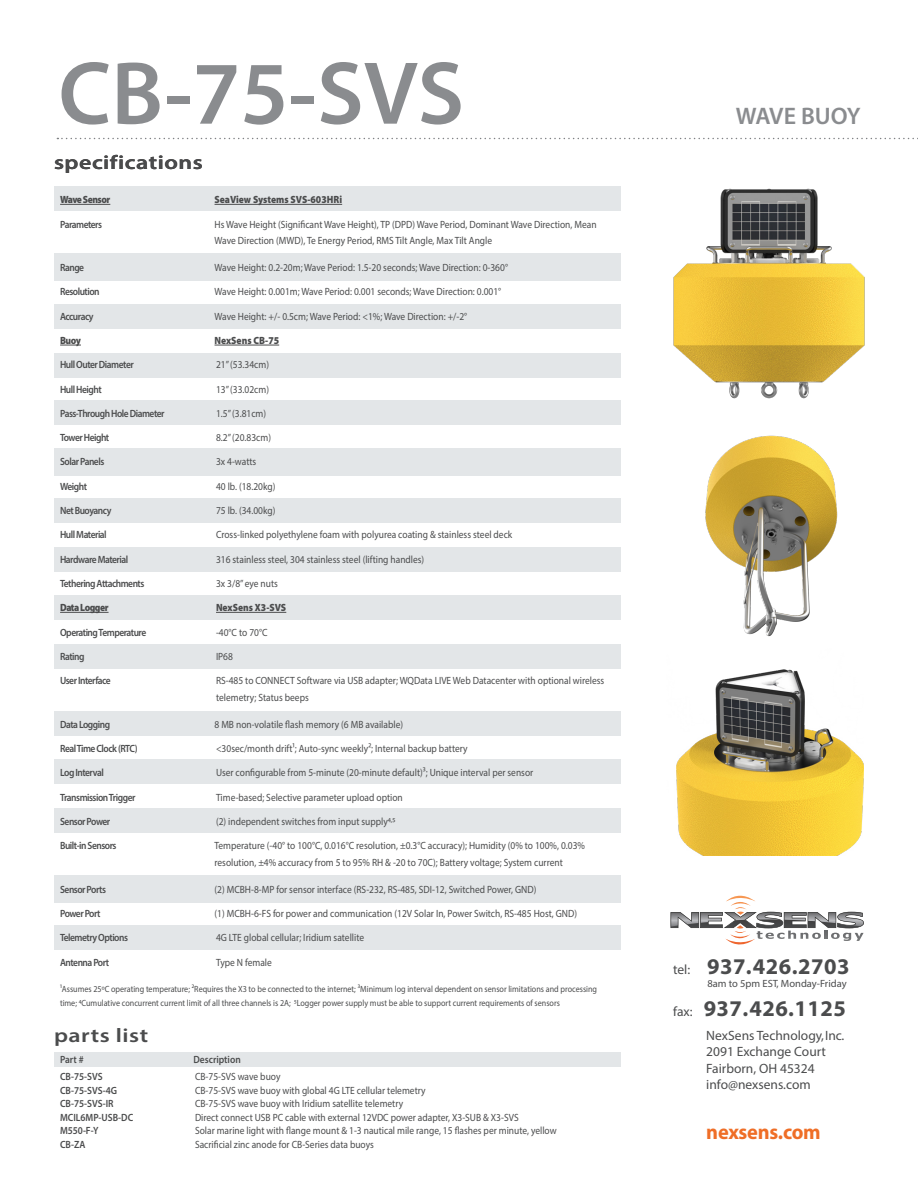
<style>
.page{position:relative;width:918px;height:1188px;background:#fff}
.page>*{position:absolute;margin:0;border:0;box-sizing:border-box;transform-origin:0 0}
.t1{font:600 90px "Myriad Pro";color:#8a8c8f}
.t2{font:600 24px "Myriad Pro";letter-spacing:-.015em;color:#8a8c8f}
.t3{font:700 22.5px "Myriad Pro";letter-spacing:.02em;color:#4b4c4d}
.t4{font:700 21px "Myriad Pro";letter-spacing:-.01em;color:#ef6e27}
.t5{font:600 19.65px "Myriad Pro";letter-spacing:.02em;color:#4b4c4d;scale:1.22 1}
.t6{font:13.5px "Myriad Pro";color:#4b4c4d}
.t7{font:10.5px/16.5px "Myriad Pro";color:#4b4c4d;scale:.9 1}
.t8{font:600 10.5px "Myriad Pro";letter-spacing:-.05em;color:#4b4c4d;scale:.9 1}
.t9{font:900 10.5px "Myriad Pro";letter-spacing:-.005em;color:#4b4c4d;scale:.9 1}
.t10{font:600 10.5px "Myriad Pro";color:#4b4c4d;scale:.9 1}
.t11{font:10.5px "Myriad Pro";color:#4b4c4d}
.t12{font:900 10.5px "Myriad Pro";letter-spacing:-.05em;color:#4b4c4d;scale:.9 1}
.t13{font:9px/13.5px "Myriad Pro";color:#4b4c4d;scale:.9 1}
.s1{font-weight:400;font-size:13.5px}
</style>
<div class="page">
<div style="left:54px;top:1052px;width:567px;height:15px;background:#e3e6e8"></div>
<svg style="left:57px;top:138px;width:861px;height:1px"></svg>
<svg style="left:671px;top:895px;width:193px;height:50px"></svg>
<img style="left:673px;top:188px;width:192px;height:211px">
<img style="left:705px;top:435px;width:133px;height:202px">
<img style="left:676px;top:669px;width:188px;height:187px">
<div style="left:54px;top:186px;width:567px;height:24px;background:#e3e6e8"></div>
<div style="left:54px;top:304px;width:567px;height:24px;background:#e3e6e8"></div>
<div style="left:54px;top:353px;width:567px;height:24px;background:#e3e6e8"></div>
<div style="left:54px;top:254px;width:567px;height:27px;background:#e3e6e8"></div>
<div style="left:54px;top:401px;width:567px;height:24px;background:#e3e6e8"></div>
<div style="left:54px;top:498px;width:567px;height:24px;background:#e3e6e8"></div>
<div style="left:54px;top:547px;width:567px;height:24px;background:#e3e6e8"></div>
<div style="left:54px;top:448px;width:567px;height:27px;background:#e3e6e8"></div>
<div style="left:54px;top:596px;width:567px;height:24px;background:#e3e6e8"></div>
<div style="left:54px;top:711px;width:567px;height:24px;background:#e3e6e8"></div>
<div style="left:54px;top:760px;width:567px;height:24px;background:#e3e6e8"></div>
<div style="left:54px;top:644px;width:567px;height:24px;background:#e3e6e8"></div>
<div style="left:54px;top:808px;width:567px;height:24px;background:#e3e6e8"></div>
<div style="left:54px;top:926px;width:567px;height:24px;background:#e3e6e8"></div>
<div style="left:54px;top:875px;width:567px;height:28px;background:#e3e6e8"></div>
<hr style="left:60px;top:204px;width:50px;height:1px;background:#4b4c4d">
<svg style="left:60px;top:345px;width:21px;height:1px"></svg>
<hr style="left:60px;top:612px;width:49px;height:1px;background:#4b4c4d">
<hr style="left:215px;top:204px;width:127px;height:1px;background:#4b4c4d">
<hr style="left:215px;top:345px;width:64px;height:1px;background:#4b4c4d">
<hr style="left:216px;top:612px;width:70px;height:1px;background:#4b4c4d">
<p class="t1" style="left:58px;top:36px;width:407px">CB-75-SVS</p>
<p class="t5" style="left:54px;top:150px;width:123px">specifications</p>
<p class="t12" style="left:60px;top:193px;width:57px">Wave Sensor</p>
<p class="t8" style="left:60px;top:217px;width:48px">Parameters</p>
<p class="t8" style="left:60px;top:261px;width:28px">Range</p>
<p class="t8" style="left:60px;top:285px;width:45px">Resolution</p>
<p class="t8" style="left:60px;top:309px;width:39px">Accuracy</p>
<p class="t9" style="left:60px;top:333px;width:25px">Buoy</p>
<p class="t8" style="left:60px;top:358px;width:83px">Hull Outer Diameter</p>
<p class="t8" style="left:60px;top:382px;width:48px">Hull Height</p>
<p class="t8" style="left:60px;top:407px;width:118px">Pass-Through Hole Diameter</p>
<p class="t8" style="left:60px;top:431px;width:56px">Tower Height</p>
<p class="t8" style="left:60px;top:455px;width:51px">Solar Panels</p>
<p class="t8" style="left:60px;top:480px;width:31px">Weight</p>
<p class="t8" style="left:60px;top:504px;width:59px">Net Buoyancy</p>
<p class="t8" style="left:60px;top:528px;width:53px">Hull Material</p>
<p class="t8" style="left:60px;top:552px;width:77px">Hardware Material</p>
<p class="t8" style="left:60px;top:577px;width:95px">Tethering Attachments</p>
<p class="t12" style="left:60px;top:601px;width:55px">Data Logger</p>
<p class="t8" style="left:60px;top:625px;width:97px">Operating Temperature</p>
<p class="t8" style="left:60px;top:650px;width:29px">Rating</p>
<p class="t8" style="left:60px;top:674px;width:58px">User Interface</p>
<p class="t8" style="left:60px;top:717px;width:57px">Data Logging</p>
<p class="t8" style="left:60px;top:742px;width:88px">Real Time Clock (RTC)</p>
<p class="t8" style="left:60px;top:766px;width:50px">Log Interval</p>
<p class="t8" style="left:60px;top:790px;width:85px">Transmission Trigger</p>
<p class="t8" style="left:60px;top:815px;width:57px">Sensor Power</p>
<p class="t8" style="left:60px;top:839px;width:64px">Built-in Sensors</p>
<p class="t8" style="left:60px;top:882px;width:52px">Sensor Ports</p>
<p class="t8" style="left:60px;top:907px;width:46px">Power Port</p>
<p class="t8" style="left:60px;top:931px;width:77px">Telemetry Options</p>
<p class="t8" style="left:60px;top:955px;width:56px">Antenna Port</p>
<p class="t9" style="left:215px;top:193px;width:143px">SeaView Systems SVS-603HRi</p>
<p class="t7" style="left:215px;top:216px;width:426px">Hs Wave Height (Significant Wave Height), TP (DPD) Wave Period, Dominant Wave Direction, Mean<br>Wave Direction (MWD), Te Energy Period, RMS Tilt Angle, Max Tilt Angle</p>
<p class="t7" style="left:215px;top:259px;width:328px">Wave Height: 0.2-20m; Wave Period: 1.5-20 seconds; Wave Direction: 0-360°</p>
<p class="t7" style="left:215px;top:283px;width:320px">Wave Height: 0.001m; Wave Period: 0.001 seconds; Wave Direction: 0.001°</p>
<p class="t7" style="left:215px;top:308px;width:282px">Wave Height: +/- 0.5cm; Wave Period: &lt;1%; Wave Direction: +/-2°</p>
<p class="t9" style="left:215px;top:333px;width:73px">NexSens CB-75</p>
<p class="t7" style="left:216px;top:356px;width:60px">21” (53.34cm)</p>
<p class="t7" style="left:216px;top:381px;width:60px">13” (33.02cm)</p>
<p class="t7" style="left:216px;top:405px;width:57px">1.5” (3.81cm)</p>
<p class="t7" style="left:216px;top:429px;width:63px">8.2” (20.83cm)</p>
<p class="t7" style="left:216px;top:454px;width:46px">3x 4-watts</p>
<p class="t7" style="left:216px;top:478px;width:68px">40 lb. (18.20kg)</p>
<p class="t7" style="left:216px;top:502px;width:68px">75 lb. (34.00kg)</p>
<p class="t7" style="left:216px;top:526px;width:331px">Cross-linked polyethylene foam with polyurea coating &amp; stainless steel deck</p>
<p class="t7" style="left:216px;top:551px;width:233px">316 stainless steel, 304 stainless steel (lifting handles)</p>
<p class="t7" style="left:216px;top:575px;width:70px">3x 3/8” eye nuts</p>
<p class="t9" style="left:216px;top:601px;width:80px">NexSens X3-SVS</p>
<p class="t7" style="left:216px;top:624px;width:59px">-40°C to 70°C</p>
<p class="t7" style="left:216px;top:648px;width:20px">IP68</p>
<p class="t7" style="left:216px;top:672px;width:433px">RS-485 to CONNECT Software via USB adapter; WQData LIVE Web Datacenter with optional wireless telemetry; Status beeps</p>
<p class="t7" style="left:215px;top:716px;width:211px">8 MB non-volatile flash memory (6 MB available)</p>
<p class="t7" style="left:216px;top:740px;width:281px">&lt;30sec/month drift1; Auto-sync weekly2; Internal backup battery</p>
<p class="t7" style="left:216px;top:764px;width:354px">User configurable from 5-minute (20-minute default)3; Unique interval per sensor</p>
<p class="t7" style="left:216px;top:789px;width:209px">Time-based; Selective parameter upload option</p>
<p class="t7" style="left:216px;top:813px;width:201px">(2) independent switches from input supply4,5</p>
<p class="t7" style="left:215px;top:837px;width:413px">Temperature (-40° to 100°C, 0.016°C resolution, ±0.3°C accuracy); Humidity (0% to 100%, 0.03% resolution, ±4% accuracy from 5 to 95% RH &amp; -20 to 70C); Battery voltage; System current</p>
<p class="t7" style="left:215px;top:881px;width:359px">(2) MCBH-8-MP for sensor interface (RS-232, RS-485, SDI-12, Switched Power, GND)</p>
<p class="t7" style="left:215px;top:905px;width:404px">(1) MCBH-6-FS for power and communication (12V Solar In, Power Switch, RS-485 Host, GND)</p>
<p class="t7" style="left:216px;top:929px;width:166px">4G LTE global cellular; Iridium satellite</p>
<p class="t7" style="left:216px;top:954px;width:64px">Type N female</p>
<p class="t13" style="left:60px;top:982px;width:598px">1Assumes 25ºC operating temperature; 2Requires the X3 to be connected to the internet; 3Minimum log interval dependent on sensor limitations and processing time; 4Cumulative concurrent current limit of all three channels is 2A; 5Logger power supply must be able to support current requirements of sensors</p>
<p class="t5" style="left:54px;top:1023px;width:79px">parts list</p>
<p class="t8" style="left:60px;top:1053px;width:28px">Part #</p>
<p class="t10" style="left:194px;top:1053px;width:54px">Description</p>
<p class="t8" style="left:60px;top:1070px;width:49px">CB-75-SVS</p>
<p class="t7" style="left:195px;top:1068px;width:96px">CB-75-SVS wave buoy</p>
<p class="t8" style="left:60px;top:1083px;width:65px">CB-75-SVS-4G</p>
<p class="t7" style="left:195px;top:1082px;width:258px">CB-75-SVS wave buoy with global 4G LTE cellular telemetry</p>
<p class="t8" style="left:60px;top:1097px;width:61px">CB-75-SVS-IR</p>
<p class="t7" style="left:195px;top:1095px;width:233px">CB-75-SVS wave buoy with Iridium satellite telemetry</p>
<p class="t10" style="left:60px;top:1110px;width:83px">MCIL6MP-USB-DC</p>
<p class="t7" style="left:195px;top:1109px;width:361px">Direct connect USB PC cable with external 12VDC power adapter, X3-SUB &amp; X3-SVS</p>
<p class="t8" style="left:60px;top:1124px;width:44px">M550-F-Y</p>
<p class="t7" style="left:195px;top:1122px;width:403px">Solar marine light with flange mount &amp; 1-3 nautical mile range, 15 flashes per minute, yellow</p>
<p class="t8" style="left:60px;top:1137px;width:30px">CB-ZA</p>
<p class="t7" style="left:195px;top:1136px;width:200px">Sacrificial zinc anode for CB-Series data buoys</p>
<p class="t2" style="left:736px;top:101px;width:126px">WAVE BUOY</p>
<p class="t3" style="left:673px;top:952px;width:178px"><span class="s1">tel:</span> 937.426.2703</p>
<p class="t11" style="left:707px;top:977px;width:141px">8am to 5pm EST, Monday-Friday</p>
<p class="t3" style="left:673px;top:994px;width:174px"><span class="s1">fax:</span> 937.426.1125</p>
<p class="t6" style="left:706px;top:1027px;width:139px">NexSens Technology, Inc.</p>
<p class="t6" style="left:706px;top:1044px;width:121px">2091 Exchange Court</p>
<p class="t6" style="left:706px;top:1060px;width:110px">Fairborn, OH 45324</p>
<p class="t6" style="left:706px;top:1076px;width:106px">info@nexsens.com</p>
<p class="t4" style="left:706px;top:1119px;width:116px">nexsens.com</p>
</div>
